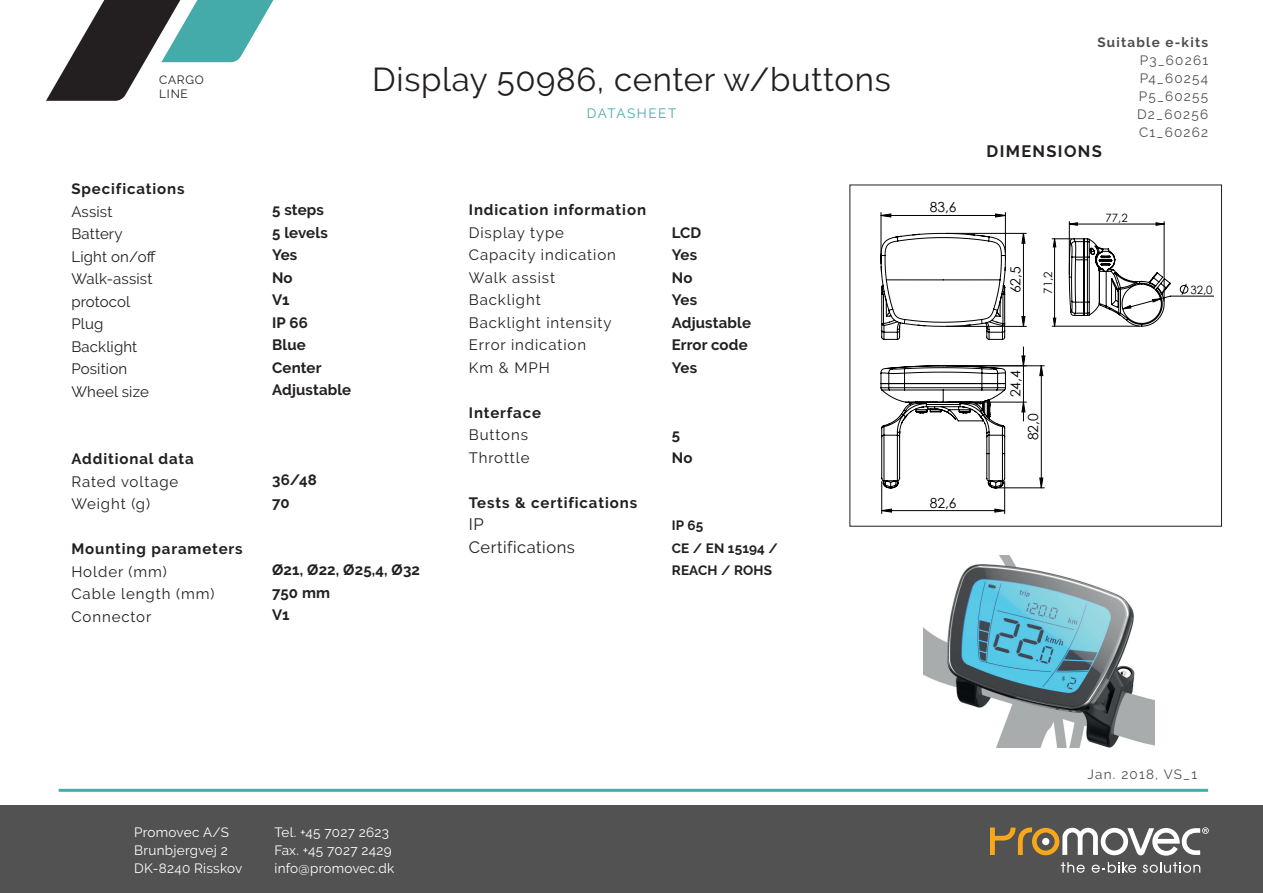
<style>
.page{position:relative;width:1263px;height:893px;background:#fff}
.page>*{position:absolute;margin:0;border:0;box-sizing:border-box;transform-origin:0 0}
.t1{font:33px "Raleway";letter-spacing:.02em;color:#231f20}
.t2{font:16.5px/22.5px "Raleway";letter-spacing:.03em;color:#231f20}
.t3{font:700 16.5px "Raleway";letter-spacing:.08em;color:#231f20}
.t4{font:15px/22.5px "Raleway";letter-spacing:.06em;color:#231f20}
.t5{font:700 15px/22.5px "Raleway";letter-spacing:.05em;color:#231f20}
.t6{font:700 15px/22.5px "Raleway";letter-spacing:.01em;color:#231f20}
.t7{font:15px/22.5px "Raleway";letter-spacing:.01em;color:#231f20}
.t8{font:13.95px "Century Gothic";color:#000001}
.t9{font:13.5px/18px "Raleway";letter-spacing:.02em;color:#fff}
.t10{font:13.5px/18px "Raleway";letter-spacing:.09em;color:#000001;text-align:justify}
.t11{font:700 13.5px/22.5px "Raleway";letter-spacing:.01em;color:#231f20}
.t12{font:700 13.5px "Raleway";letter-spacing:.09em;color:#000001}
.t13{font:13.5px "Raleway";letter-spacing:.115em;color:#45abaa}
.t14{font:12px/14.4px "Raleway";letter-spacing:.06em;color:#231f20}
.t15{font:11.4px "Century Gothic";color:#000001}
.t16{font:7.35px "Century Gothic";color:#000001}
.t17{font:6px "Century Gothic";color:#000001}
</style>
<div class="page">
<div style="left:0;top:805px;width:1263px;height:88px;background:#525252"></div>
<svg style="left:990px;top:827px;width:219px;height:29px"></svg>
<svg style="left:1061px;top:862px;width:24px;height:11px"></svg>
<svg style="left:1143px;top:862px;width:57px;height:11px"></svg>
<svg style="left:1092px;top:862px;width:44px;height:11px"></svg>
<hr style="left:59px;top:789px;width:1149px;height:3px;background:#45abaa">
<img style="left:923px;top:556px;width:231px;height:192px">
<hr style="left:842px;top:190px;width:217px;height:1px;background:#b5b7b7">
<hr style="left:842px;top:190px;width:1px;height:179px;background:#b5b7b7">
<hr style="left:842px;top:691px;width:217px;height:1px;background:#b5b7b7">
<hr style="left:842px;top:676px;width:217px;height:1px;background:#b5b7b7">
<hr style="left:1262px;top:190px;width:1px;height:179px;background:#b5b7b7">
<hr style="left:881px;top:212px;width:1px;height:41px;background:#000001">
<hr style="left:1005px;top:212px;width:1px;height:41px;background:#000001">
<hr style="left:946px;top:441px;width:98px;height:1px;background:#000001">
<hr style="left:999px;top:563px;width:45px;height:1px;background:#000001">
<hr style="left:946px;top:233px;width:80px;height:1px;background:#000001">
<hr style="left:946px;top:326px;width:80px;height:1px;background:#000001">
<svg style="left:880px;top:213px;width:126px;height:5px"></svg>
<svg style="left:1021px;top:233px;width:4px;height:94px"></svg>
<hr style="left:1106px;top:522px;width:107px;height:1px;background:#b5b7b7">
<hr style="left:1106px;top:564px;width:107px;height:1px;background:#b5b7b7">
<hr style="left:1106px;top:553px;width:107px;height:1px;background:#b5b7b7">
<hr style="left:1106px;top:543px;width:107px;height:1px;background:#b5b7b7">
<hr style="left:1106px;top:533px;width:107px;height:1px;background:#b5b7b7">
<hr style="left:1106px;top:574px;width:107px;height:1px;background:#b5b7b7">
<hr style="left:1033px;top:203px;width:180px;height:1px;background:#b5b7b7">
<hr style="left:1033px;top:203px;width:1px;height:148px;background:#b5b7b7">
<hr style="left:1033px;top:616px;width:180px;height:1px;background:#b5b7b7">
<hr style="left:1033px;top:604px;width:73px;height:1px;background:#b5b7b7">
<hr style="left:1262px;top:401px;width:1px;height:121px;background:#b5b7b7">
<hr style="left:842px;top:343px;width:217px;height:1px;background:#b5b7b7">
<hr style="left:842px;top:343px;width:1px;height:179px;background:#b5b7b7">
<hr style="left:842px;top:615px;width:217px;height:1px;background:#b5b7b7">
<hr style="left:842px;top:601px;width:217px;height:1px;background:#b5b7b7">
<svg style="left:880px;top:233px;width:126px;height:111px"></svg>
<hr style="left:1262px;top:343px;width:1px;height:58px;background:#b5b7b7">
<hr style="left:946px;top:365px;width:98px;height:1px;background:#000001">
<hr style="left:999px;top:488px;width:45px;height:1px;background:#000001">
<hr style="left:946px;top:402px;width:80px;height:1px;background:#000001">
<hr style="left:881px;top:481px;width:1px;height:33px;background:#000001">
<hr style="left:1004px;top:481px;width:1px;height:33px;background:#000001">
<svg style="left:1033px;top:221px;width:180px;height:268px"></svg>
<svg style="left:1021px;top:347px;width:4px;height:74px"></svg>
<svg style="left:881px;top:508px;width:124px;height:5px"></svg>
<svg style="left:880px;top:365px;width:126px;height:124px"></svg>
<svg style="left:46px;top:0;width:228px;height:101px"></svg>
<p class="t14" style="left:159px;top:73px;width:46px">CARGO<br>LINE</p>
<p class="t5" style="left:71px;top:178px;width:115px">Specifications</p>
<p class="t7" style="left:71px;top:200px;width:86px">Assist<br>Battery<br>Light on/off<br>Walk-assist protocol<br>Plug<br>Backlight<br>Position<br>Wheel size</p>
<p class="t5" style="left:71px;top:448px;width:124px">Additional data</p>
<p class="t4" style="left:71px;top:470px;width:108px">Rated voltage<br>Weight (g)</p>
<p class="t5" style="left:71px;top:538px;width:173px">Mounting parameters</p>
<p class="t4" style="left:71px;top:560px;width:144px">Holder (mm)<br>Cable length (mm)<br>Connector</p>
<h1 class="t1" style="left:372px;top:61px;width:520px">Display 50986, center w/buttons</h1>
<p class="t6" style="left:272px;top:199px;width:81px">5 steps<br>5 levels<br>Yes<br>No<br>V1<br>IP 66<br>Blue<br>Center<br>Adjustable</p>
<p class="t5" style="left:272px;top:469px;width:46px">36/48<br>70</p>
<p class="t6" style="left:272px;top:559px;width:149px">Ø21, Ø22, Ø25,4, Ø32<br>750 mm<br>V1</p>
<p class="t13" style="left:587px;top:105px;width:91px">DATASHEET</p>
<p class="t5" style="left:469px;top:199px;width:179px">Indication information</p>
<p class="t4" style="left:469px;top:221px;width:149px">Display type<br>Capacity indication<br>Walk assist<br>Backlight<br>Backlight intensity<br>Error indication<br>Km &amp; MPH</p>
<p class="t5" style="left:469px;top:401px;width:74px">Interface</p>
<p class="t4" style="left:469px;top:424px;width:62px">Buttons<br>Throttle</p>
<p class="t5" style="left:469px;top:491px;width:170px">Tests &amp; certifications</p>
<p class="t2" style="left:469px;top:513px;width:107px">IP<br>Certifications</p>
<p class="t6" style="left:672px;top:221px;width:81px">LCD<br>Yes<br>No<br>Yes<br>Adjustable<br>Error code<br>Yes</p>
<p class="t16" style="left:707px;top:313px;width:6px">B</p>
<p class="t5" style="left:672px;top:424px;width:22px">5<br>No</p>
<p class="t11" style="left:672px;top:514px;width:107px">IP 65<br>CE / EN 15194 /<br>REACH / ROHS</p>
<p class="t16" style="left:707px;top:536px;width:7px">D</p>
<p class="t17" style="left:731px;top:550px;width:6px">D</p>
<p class="t8" style="left:930px;top:198px;width:28px">83,6</p>
<p class="t8" style="left:930px;top:493px;width:28px">82,6</p>
<p class="t12" style="left:1097px;top:34px;width:112px">Suitable e-kits</p>
<p class="t10" style="left:1137px;top:51px;width:73px">P3_60261<br>P4_60254<br>P5_60255<br>D2_60256<br>C1_60262</p>
<p class="t3" style="left:986px;top:142px;width:117px">DIMENSIONS</p>
<p class="t16" style="left:1201px;top:98px;width:6px">4</p>
<p class="t17" style="left:1139px;top:127px;width:5px">4</p>
<p class="t8" style="left:1161px;top:122px;width:28px">77,2</p>
<p class="t8" style="left:1006px;top:293px;width:28px;rotate:-90deg">62,5</p>
<p class="t15" style="left:1040px;top:294px;width:24px;rotate:-90deg">71,2</p>
<p class="t8" style="left:1006px;top:397px;width:28px;rotate:-90deg">24,4</p>
<p class="t8" style="left:1023px;top:440px;width:28px;rotate:-90deg">82,0</p>
<p class="t15" style="left:1105px;top:209px;width:24px">77,2</p>
<p class="t15" style="left:1190px;top:281px;width:24px">32,0</p>
<p class="t9" style="left:134px;top:823px;width:110px">Promovec A/S<br>Brunbjergvej 2<br>DK-8240 Risskov</p>
<p class="t9" style="left:275px;top:823px;width:121px">Tel. +45 7027 2623<br>Fax. +45 7027 2429 info@promovec.dk</p>
<p class="t10" style="left:1088px;top:765px;width:111px">Jan. 2018, VS_1</p>
</div>
